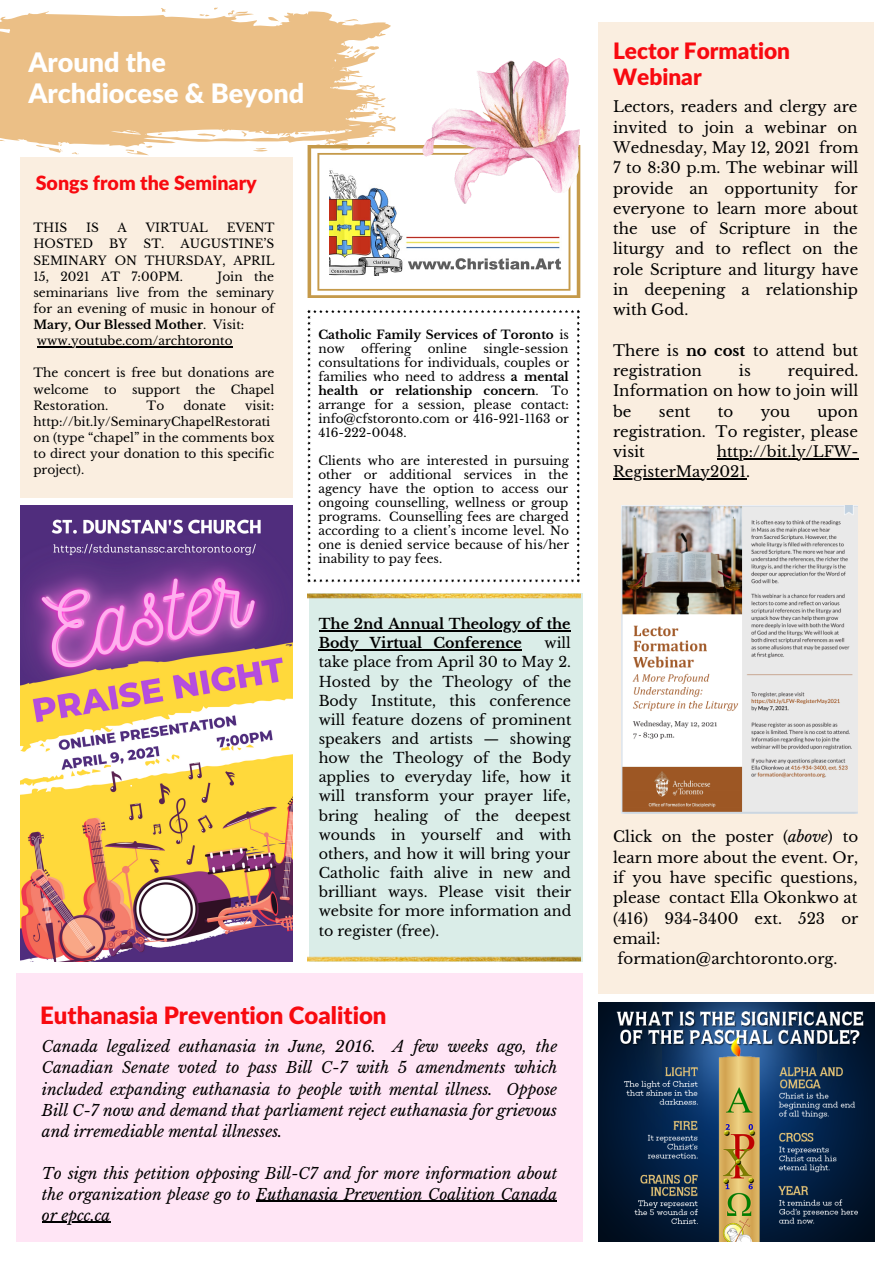
<style>
.page{position:relative;width:894px;height:1264px;background:#fff}
.page>*{position:absolute;margin:0;border:0;box-sizing:border-box;transform-origin:0 0}
.t1{font:900 26.85px "Lato Latin";color:#fff}
.t2{font:900 23.85px "Lato Latin";color:#f80a10}
.t3{font:900 22.65px "Lato Latin";color:#f80a10}
.t4{font:900 19.65px "Lato Latin";color:#f80a10}
.t5{font:italic 15.45px/21px "Libre Baskerville";color:#000;text-align:justify}
.t6{font:15px/20.2px "Libre Baskerville";color:#000;text-align:justify}
.t7{font:14.25px/19.2px "Libre Baskerville";color:#000;text-align:justify}
.t8{font:700 14.25px/19.2px "Libre Baskerville";color:#000}
.t9{font:12.15px/16px "Libre Baskerville";color:#000;text-align:justify}
.t10{font:12px/14px "Libre Baskerville";color:#000;text-align:justify}
.t11{font:700 12px/14px "Libre Baskerville";color:#000}
.s1{font-weight:700}
.s2{font-weight:400}
.s3{font-style:italic}
</style>
<div class="page">
<svg style="left:0;top:7px;width:396px;height:148px;fill:#ebbf86"></svg>
<div style="left:16px;top:973px;width:566px;height:268px;background:#ffe5f5"></div>
<svg style="left:307px;top:310px;width:273px;height:272px"></svg>
<img style="left:21px;top:505px;width:271px;height:456px">
<div style="left:598px;top:22px;width:275px;height:971px;background:#faeee0"></div>
<hr style="left:716px;top:458px;width:142px;height:1px;background:#000">
<hr style="left:613px;top:478px;width:132px;height:1px;background:#000">
<img style="left:621px;top:505px;width:235px;height:309px">
<div style="left:307px;top:593px;width:273px;height:368px;background:#daede8"></div>
<hr style="left:318px;top:630px;width:252px;height:1px;background:#000">
<hr style="left:318px;top:649px;width:203px;height:1px;background:#000">
<svg style="left:307px;top:145px;width:273px;height:153px"></svg>
<img style="left:329px;top:168px;width:232px;height:107px">
<img style="left:598px;top:1002px;width:275px;height:238px">
<img style="left:422px;top:59px;width:157px;height:144px">
<hr style="left:256px;top:1200px;width:301px;height:1px;background:#000">
<hr style="left:42px;top:1221px;width:68px;height:1px;background:#000">
<div style="left:21px;top:157px;width:272px;height:341px;background:#faeee0"></div>
<hr style="left:37px;top:346px;width:195px;height:1px;background:#000">
<p class="t1" style="left:28px;top:51px;width:139px">Around the</p>
<p class="t1" style="left:28px;top:82px;width:277px">Archdiocese &amp; Beyond</p>
<p class="t4" style="left:36px;top:174px;width:222px">Songs from the Seminary</p>
<p class="t9" style="left:33px;top:220px;width:35px">THIS</p>
<p class="t9" style="left:86px;top:220px;width:14px">IS</p>
<p class="t9" style="left:118px;top:220px;width:11px">A</p>
<p class="t9" style="left:146px;top:220px;width:64px">VIRTUAL</p>
<p class="t9" style="left:227px;top:220px;width:49px">EVENT</p>
<p class="t9" style="left:33px;top:236px;width:61px">HOSTED</p>
<p class="t9" style="left:109px;top:236px;width:20px">BY</p>
<p class="t9" style="left:33px;top:236px;width:242px;text-indent:110px">ST. AUGUSTINE’S SEMINARY ON THURSDAY, APRIL 15, 2021 AT 7:00PM.</p>
<p class="t9" style="left:33px;top:268px;width:242px;text-indent:184px">Join the seminarians live from the seminary for an evening of music in honour of <span class="s1">Mary, Our Blessed Mother</span>. Visit:</p>
<p class="t9" style="left:37px;top:333px;width:197px">www.youtube.com/archtoronto</p>
<p class="t9" style="left:33px;top:365px;width:242px">The concert is free but donations are welcome</p>
<p class="t9" style="left:104px;top:381px;width:14px">to</p>
<p class="t9" style="left:132px;top:381px;width:50px">support</p>
<p class="t9" style="left:195px;top:381px;width:21px">the</p>
<p class="t9" style="left:231px;top:381px;width:45px">Chapel</p>
<p class="t9" style="left:33px;top:397px;width:76px">Restoration.</p>
<p class="t9" style="left:147px;top:397px;width:19px">To</p>
<p class="t9" style="left:183px;top:397px;width:44px">donate</p>
<p class="t9" style="left:33px;top:397px;width:242px;text-align:left;text-indent:211px">visit: http://bit.ly/SeminaryChapelRestorati on (type “chapel” in the comments box to direct your donation to this specific project).</p>
<p class="t11" style="left:318px;top:327px;width:252px">Catholic Family Services of Toronto <span class="s2">is now</span></p>
<p class="t10" style="left:318px;top:341px;width:252px;text-indent:165px">single-session consultations for individuals, couples or families who need to address <span class="s1">a mental health or relationship concern</span>. To arrange for a session, please contact: info@cfstoronto.com or 416-921-1163 or 416-222-0048.</p>
<p class="t10" style="left:318px;top:454px;width:252px">Clients who are interested in pursuing other or additional services in the agency have the option to access our ongoing counselling, wellness or group programs. Counselling fees are charged according to a client’s income level. No one is denied service because of his/her inability to pay fees.</p>
<p class="t10" style="left:361px;top:341px;width:51px">offering</p>
<p class="t10" style="left:427px;top:341px;width:41px">online</p>
<p class="t8" style="left:318px;top:614px;width:253px">The 2nd Annual Theology of the<br>Body Virtual Conference</p>
<p class="t7" style="left:318px;top:633px;width:254px;text-indent:226px">will take place from April 30 to May 2.<br>Hosted by the Theology of the Body Institute, this conference will feature dozens of prominent speakers and artists — showing how the Theology of the Body applies to everyday life, how it will transform your prayer life, bring healing of the deepest wounds in yourself and with others, and how it will bring your Catholic faith alive in new and brilliant ways. Please visit their website for more information and to register (free).</p>
<p class="t2" style="left:40px;top:1004px;width:348px">Euthanasia Prevention Coalition</p>
<p class="t5" style="left:42px;top:1036px;width:517px">Canada legalized euthanasia in June, 2016. A few weeks ago, the Canadian Senate voted to pass Bill C-7 with 5 amendments which included expanding euthanasia to people with mental illness. Oppose Bill C-7 now and demand that parliament reject euthanasia for grievous and irremediable mental illnesses.</p>
<p class="t5" style="left:42px;top:1162px;width:517px">To sign this petition opposing Bill-C7 and for more information about the organization please go to Euthanasia Prevention Coalition Canada or epcc.ca</p>
<p class="t3" style="left:613px;top:41px;width:178px">Lector Formation</p>
<p class="t3" style="left:613px;top:67px;width:90px">Webinar</p>
<p class="t6" style="left:613px;top:97px;width:247px">Lectors, readers and clergy are invited to join a webinar on Wednesday, May 12, 2021 from 7 to 8:30 p.m. The webinar will provide an opportunity for everyone to learn more about the use of Scripture in the liturgy and to reflect on the role Scripture and liturgy have in deepening a relationship with God.</p>
<p class="t6" style="left:613px;top:340px;width:246px">There is <span class="s1">no cost</span> to attend but registration</p>
<p class="t6" style="left:613px;top:360px;width:247px;text-indent:175px">required.<br>Information on how to join will be</p>
<p class="t6" style="left:738px;top:360px;width:13px">is</p>
<p class="t6" style="left:658px;top:401px;width:33px">sent</p>
<p class="t6" style="left:717px;top:401px;width:17px">to</p>
<p class="t6" style="left:760px;top:401px;width:31px">you</p>
<p class="t6" style="left:613px;top:401px;width:246px;text-indent:204px">upon registration. To register, please visit</p>
<p class="t6" style="left:613px;top:442px;width:247px;text-indent:104px">http://bit.ly/LFW-<br>RegisterMay2021.</p>
<p class="t6" style="left:613px;top:827px;width:247px;text-align:left">Click on the poster (<span class="s3">above</span>) to learn more about the event. Or, if you have specific questions, please contact Ella Okonkwo at (416) 934-3400 ext. 523 or email: formation@archtoronto.org.</p>
</div>
